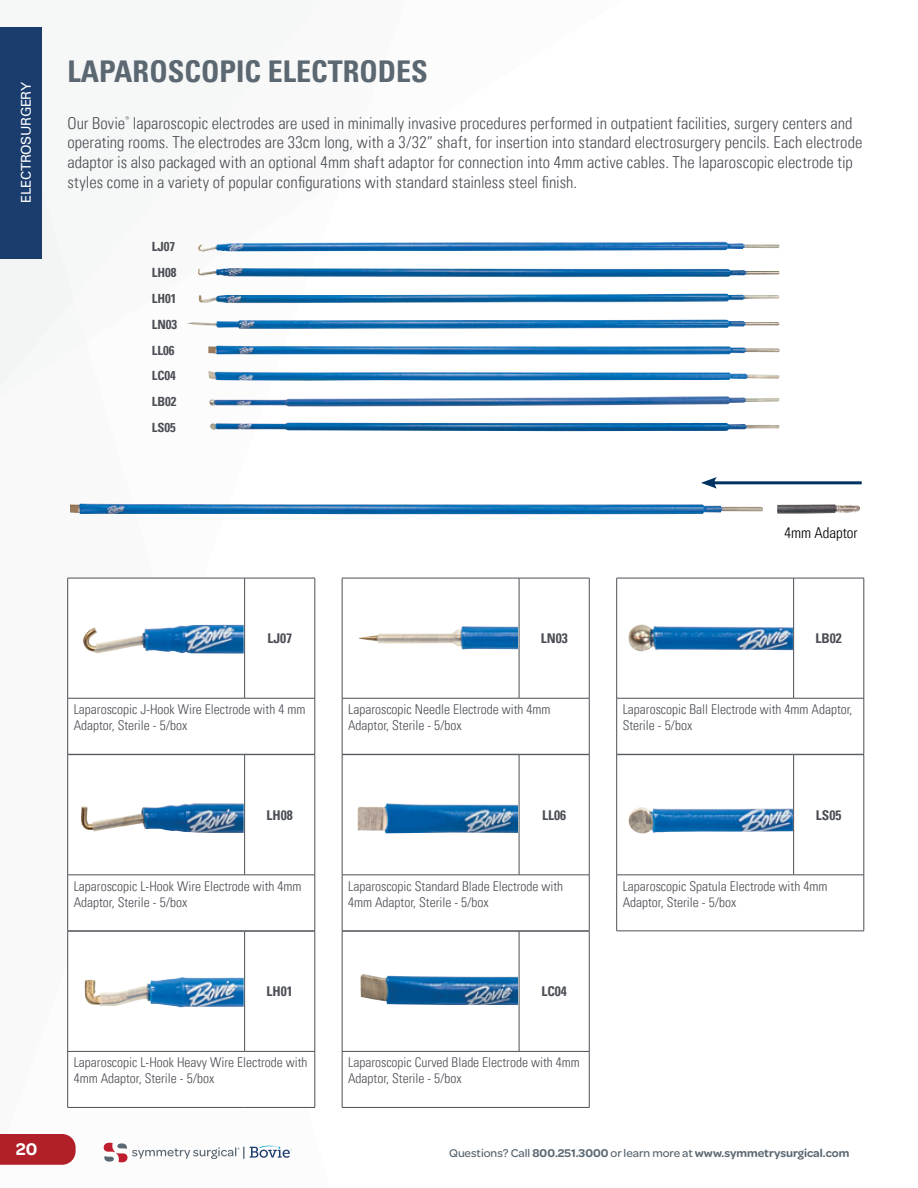
<style>
.page{position:relative;width:918px;height:1188px;background:#fff}
.page>*{position:absolute;margin:0;border:0;box-sizing:border-box;transform-origin:0 0}
.t1{font:700 condensed 30px "Univers LT Pro";color:#5b6771}
.t2{font:600 18px "Omnes";color:#fff}
.t3{font:300 condensed 16.5px/19.8px "Univers LT Pro";color:#4b4f55}
.t4{font:300 condensed 15px "Univers LT Pro";color:#000}
.t5{font:300 condensed 13.5px/16.2px "Univers LT Pro";color:#4b4f55}
.t6{font:700 condensed 13.5px "Univers LT Pro";color:#4b4f55}
.t7{font:13.5px "Univers LT Pro 55 Roman";letter-spacing:-.03em;color:#fff}
.t8{font:700 condensed 12.75px/25.8px "Univers LT Pro";color:#4b4f55}
.t9{font:600 12px "Omnes";color:#5b6771}
.s1{font-weight:500}
</style>
<div class="page">
<svg style="left:0;top:190px;width:334px;height:973px"></svg>
<hr style="left:67px;top:698px;width:1px;height:56px;background:#4b4f55">
<hr style="left:67px;top:578px;width:1px;height:120px;background:#4b4f55">
<hr style="left:315px;top:578px;width:1px;height:120px;background:#4b4f55">
<hr style="left:315px;top:698px;width:1px;height:56px;background:#4b4f55">
<hr style="left:589px;top:578px;width:1px;height:120px;background:#4b4f55">
<hr style="left:589px;top:698px;width:1px;height:56px;background:#4b4f55">
<hr style="left:616px;top:698px;width:1px;height:56px;background:#4b4f55">
<hr style="left:616px;top:578px;width:1px;height:120px;background:#4b4f55">
<hr style="left:864px;top:578px;width:1px;height:120px;background:#4b4f55">
<hr style="left:864px;top:698px;width:1px;height:56px;background:#4b4f55">
<hr style="left:67px;top:875px;width:1px;height:56px;background:#4b4f55">
<hr style="left:67px;top:755px;width:1px;height:120px;background:#4b4f55">
<hr style="left:315px;top:755px;width:1px;height:120px;background:#4b4f55">
<hr style="left:315px;top:875px;width:1px;height:56px;background:#4b4f55">
<hr style="left:589px;top:755px;width:1px;height:120px;background:#4b4f55">
<hr style="left:589px;top:875px;width:1px;height:56px;background:#4b4f55">
<svg style="left:617px;top:578px;width:247px;height:353px"></svg>
<hr style="left:616px;top:875px;width:1px;height:56px;background:#4b4f55">
<hr style="left:616px;top:931px;width:178px;height:1px;background:#4b4f55">
<hr style="left:794px;top:931px;width:70px;height:1px;background:#4b4f55">
<hr style="left:616px;top:754px;width:178px;height:1px;background:#4b4f55">
<hr style="left:616px;top:755px;width:1px;height:120px;background:#4b4f55">
<hr style="left:794px;top:754px;width:70px;height:1px;background:#4b4f55">
<hr style="left:793px;top:755px;width:1px;height:120px;background:#4b4f55">
<hr style="left:864px;top:755px;width:1px;height:120px;background:#4b4f55">
<hr style="left:616px;top:875px;width:178px;height:1px;background:#4b4f55">
<hr style="left:794px;top:875px;width:70px;height:1px;background:#4b4f55">
<hr style="left:864px;top:875px;width:1px;height:56px;background:#4b4f55">
<svg style="left:68px;top:578px;width:247px;height:529px"></svg>
<hr style="left:67px;top:1052px;width:1px;height:55px;background:#4b4f55">
<hr style="left:68px;top:1107px;width:177px;height:1px;background:#4b4f55">
<hr style="left:245px;top:1107px;width:70px;height:1px;background:#4b4f55">
<hr style="left:68px;top:931px;width:177px;height:1px;background:#4b4f55">
<hr style="left:67px;top:931px;width:1px;height:120px;background:#4b4f55">
<hr style="left:245px;top:931px;width:70px;height:1px;background:#4b4f55">
<hr style="left:244px;top:931px;width:1px;height:120px;background:#4b4f55">
<hr style="left:315px;top:931px;width:1px;height:120px;background:#4b4f55">
<hr style="left:68px;top:1051px;width:177px;height:1px;background:#4b4f55">
<hr style="left:245px;top:1051px;width:70px;height:1px;background:#4b4f55">
<hr style="left:315px;top:1052px;width:1px;height:55px;background:#4b4f55">
<svg style="left:342px;top:578px;width:247px;height:529px"></svg>
<hr style="left:342px;top:1052px;width:1px;height:55px;background:#4b4f55">
<hr style="left:342px;top:1107px;width:177px;height:1px;background:#4b4f55">
<hr style="left:519px;top:1107px;width:70px;height:1px;background:#4b4f55">
<hr style="left:342px;top:931px;width:177px;height:1px;background:#4b4f55">
<hr style="left:342px;top:931px;width:1px;height:120px;background:#4b4f55">
<hr style="left:519px;top:931px;width:70px;height:1px;background:#4b4f55">
<hr style="left:519px;top:931px;width:1px;height:120px;background:#4b4f55">
<hr style="left:589px;top:931px;width:1px;height:120px;background:#4b4f55">
<hr style="left:342px;top:1051px;width:177px;height:1px;background:#4b4f55">
<hr style="left:519px;top:1051px;width:70px;height:1px;background:#4b4f55">
<hr style="left:589px;top:1052px;width:1px;height:55px;background:#4b4f55">
<img style="left:198px;top:242px;width:582px;height:10px">
<img style="left:198px;top:268px;width:582px;height:9px">
<img style="left:199px;top:294px;width:581px;height:9px">
<img style="left:186px;top:319px;width:594px;height:10px">
<img style="left:208px;top:346px;width:572px;height:9px">
<img style="left:208px;top:371px;width:572px;height:10px">
<img style="left:209px;top:396px;width:571px;height:11px">
<img style="left:210px;top:423px;width:570px;height:8px">
<img style="left:82px;top:625px;width:162px;height:29px">
<img style="left:81px;top:803px;width:163px;height:30px">
<img style="left:628px;top:624px;width:165px;height:27px">
<img style="left:629px;top:807px;width:164px;height:27px">
<img style="left:357px;top:803px;width:161px;height:30px">
<img style="left:85px;top:977px;width:159px;height:30px">
<img style="left:360px;top:974px;width:158px;height:31px">
<img style="left:358px;top:626px;width:160px;height:23px">
<img style="left:70px;top:503px;width:693px;height:11px">
<img style="left:777px;top:504px;width:83px;height:10px">
<hr style="left:711px;top:481px;width:151px;height:3px;background:#003262">
<svg style="left:701px;top:477px;width:16px;height:12px"></svg>
<div style="left:0;top:27px;width:42px;height:231px;background:#1b3d6d"></div>
<svg style="left:0;top:1134px;width:76px;height:31px;background:#b42a32"></svg>
<svg style="left:104px;top:1143px;width:140px;height:19px"></svg>
<svg style="left:250px;top:1146px;width:42px;height:12px"></svg>
<p class="t7" style="left:17px;top:203px;width:122px;rotate:-90deg">ELECTROSURGERY</p>
<h1 class="t1" style="left:68px;top:53px;width:362px">LAPAROSCOPIC ELECTRODES</h1>
<p class="t3" style="left:68px;top:112px;width:796px">Our Bovie<sup>®</sup> laparoscopic electrodes are used in minimally invasive procedures performed in outpatient facilities, surgery centers and operating rooms. The electrodes are 33cm long, with a 3/32” shaft, for insertion into standard electrosurgery pencils. Each electrode adaptor is also packaged with an optional 4mm shaft adaptor for connection into 4mm active cables. The laparoscopic electrode tip styles come in a variety of popular configurations with standard stainless steel finish.</p>
<p class="t8" style="left:152px;top:234px;width:27px">LJ07<br>LH08<br>LH01<br>LN03<br>LL06<br>LC04<br>LB02<br>LS05</p>
<p class="t4" style="left:784px;top:523px;width:75px">4mm Adaptor</p>
<p class="t6" style="left:267px;top:630px;width:26px">LJ07</p>
<p class="t6" style="left:541px;top:630px;width:28px">LN03</p>
<p class="t6" style="left:816px;top:630px;width:28px">LB02</p>
<p class="t5" style="left:74px;top:700px;width:233px">Laparoscopic J-Hook Wire Electrode with 4 mm<br>Adaptor, Sterile - 5/box</p>
<p class="t5" style="left:348px;top:700px;width:204px">Laparoscopic Needle Electrode with 4mm<br>Adaptor, Sterile - 5/box</p>
<p class="t5" style="left:623px;top:700px;width:231px">Laparoscopic Ball Electrode with 4mm Adaptor,<br>Sterile - 5/box</p>
<p class="t6" style="left:267px;top:807px;width:28px">LH08</p>
<p class="t6" style="left:542px;top:807px;width:25px">LL06</p>
<p class="t6" style="left:816px;top:807px;width:27px">LS05</p>
<p class="t5" style="left:74px;top:877px;width:229px">Laparoscopic L-Hook Wire Electrode with 4mm<br>Adaptor, Sterile - 5/box</p>
<p class="t5" style="left:348px;top:877px;width:217px">Laparoscopic Standard Blade Electrode with<br>4mm Adaptor, Sterile - 5/box</p>
<p class="t5" style="left:623px;top:877px;width:206px">Laparoscopic Spatula Electrode with 4mm<br>Adaptor, Sterile - 5/box</p>
<p class="t6" style="left:267px;top:983px;width:28px">LH01</p>
<p class="t6" style="left:541px;top:983px;width:27px">LC04</p>
<p class="t5" style="left:74px;top:1054px;width:235px">Laparoscopic L-Hook Heavy Wire Electrode with<br>4mm Adaptor, Sterile - 5/box</p>
<p class="t5" style="left:348px;top:1054px;width:233px">Laparoscopic Curved Blade Electrode with 4mm<br>Adaptor, Sterile - 5/box</p>
<h2 class="t2" style="left:16px;top:1136px;width:23px">20</h2>
<p class="t9" style="left:449px;top:1145px;width:402px"><span class="s1">Questions? Call</span> 800.251.3000 <span class="s1">or learn more at</span> www.symmetrysurgical.com</p>
</div>
